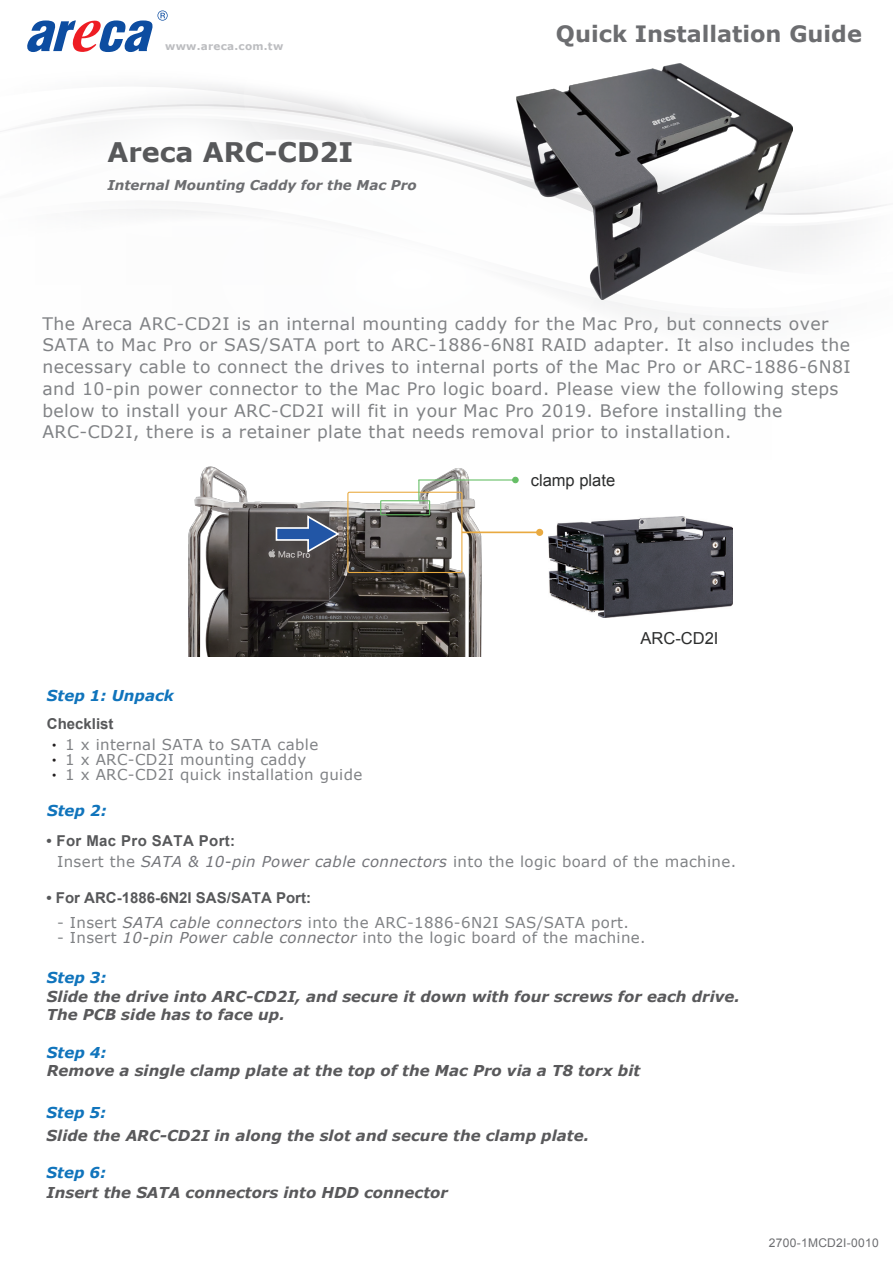
<style>
.page{position:relative;width:893px;height:1263px;background:#fff}
.page>*{position:absolute;margin:0;border:0;box-sizing:border-box;transform-origin:0 0}
.t1{font:700 27px "Verdana";color:#57585a}
.t2{font:700 22.5px "Verdana";color:#6c6d70}
.t3{font:17.25px/21.8px "Verdana";letter-spacing:.025em;color:#808285}
.t4{font:16.5px "Arial";color:#2c2d2d}
.t5{font:15px "Verdana";letter-spacing:.025em;color:#808285}
.t6{font:italic 700 15px/18px "Verdana";color:#59595b}
.t7{font:italic 700 15px "Verdana";color:#1074bc}
.t8{font:700 15px "Arial";color:#57585a}
.t9{font:700 15px "Arial";letter-spacing:.025em;color:#57585a}
.t10{font:italic 700 13.5px "Verdana";color:#6c6d70}
.t11{font:12px "Arial";letter-spacing:.025em;color:#6c6d70}
.t12{font:700 10.5px "Verdana";letter-spacing:.025em;color:#bcbdc0}
.s1{font-family:"DFN Yuan XB HKP BF";color:#231f20}
.s2{font-style:italic;color:#74757a}
.s3{font-style:italic;color:#757679}
</style>
<div class="page">
<svg style="left:594px;top:187px;width:293px;height:124px"></svg>
<svg style="left:373px;top:111px;width:143px;height:71px"></svg>
<svg style="left:0;top:85px;width:373px;height:129px"></svg>
<svg style="left:27px;top:10px;width:141px;height:42px"></svg>
<img style="left:516px;top:63px;width:277px;height:236px">
<img style="left:188px;top:467px;width:295px;height:189px">
<svg style="left:275px;top:514px;width:65px;height:40px;background:#57647a"></svg>
<img style="left:548px;top:517px;width:184px;height:101px">
<div style="left:347px;top:492px;width:115px;height:81px;border:1px solid #e9aa41;border-radius:2px"></div>
<hr style="left:462px;top:531px;width:78px;height:2px;background:#e9aa41">
<div style="left:536px;top:529px;width:7px;height:7px;border:2px solid #e9aa41;border-radius:50%"></div>
<hr style="left:418px;top:479px;width:98px;height:1px;background:#66be66">
<svg style="left:418px;top:480px;width:1px;height:20px"></svg>
<div style="left:512px;top:477px;width:7px;height:6px;border:1px solid #66be66;border-radius:50%"></div>
<div style="left:380px;top:500px;width:50px;height:15px;border:1px solid #66be66"></div>
<p class="t12" style="left:165px;top:39px;width:120px">www.areca.com.tw</p>
<h1 class="t1" style="left:107px;top:135px;width:247px">Areca ARC-CD2I</h1>
<p class="t10" style="left:107px;top:177px;width:311px">Internal Mounting Caddy for the Mac Pro</p>
<h2 class="t2" style="left:556px;top:19px;width:307px">Quick Installation Guide</h2>
<p class="t3" style="left:42px;top:312px;width:810px">The Areca ARC-CD2I is an internal mounting caddy for the Mac Pro, but connects over SATA to Mac Pro or SAS/SATA port to ARC-1886-6N8I RAID adapter. It also includes the necessary cable to connect the drives to internal ports of the Mac Pro or ARC-1886-6N8I and 10-pin power connector to the Mac Pro logic board. Please view the following steps below to install your ARC-CD2I will fit in your Mac Pro 2019. Before installing the ARC-CD2I, there is a retainer plate that needs removal prior to installation.</p>
<p class="t7" style="left:47px;top:686px;width:129px">Step 1: Unpack</p>
<p class="t5" style="left:47px;top:735px;width:273px"><span class="s1">•</span> 1 x internal SATA to SATA cable</p>
<p class="t5" style="left:47px;top:750px;width:261px"><span class="s1">•</span> 1 x ARC-CD2I mounting caddy</p>
<p class="t5" style="left:47px;top:765px;width:317px"><span class="s1">•</span> 1 x ARC-CD2I quick installation guide</p>
<p class="t8" style="left:47px;top:714px;width:68px">Checklist</p>
<p class="t7" style="left:47px;top:801px;width:61px">Step 2:</p>
<p class="t9" style="left:46px;top:830px;width:190px">• For Mac Pro SATA Port:</p>
<p class="t4" style="left:531px;top:469px;width:86px">clamp plate</p>
<p class="t4" style="left:640px;top:628px;width:80px">ARC-CD2I</p>
<p class="t5" style="left:57px;top:852px;width:681px">Insert the <span class="s2">SATA &amp; 10-pin Power cable connectors</span> into the logic board of the machine.</p>
<p class="t8" style="left:47px;top:888px;width:266px">• For ARC-1886-6N2I SAS/SATA Port:</p>
<p class="t5" style="left:57px;top:913px;width:573px">- Insert <span class="s3">SATA cable connectors</span> into the ARC-1886-6N2I SAS/SATA port.</p>
<p class="t5" style="left:57px;top:928px;width:590px">- Insert <span class="s3">10-pin Power cable connector</span> into the logic board of the machine.</p>
<p class="t7" style="left:47px;top:968px;width:61px">Step 3:</p>
<p class="t6" style="left:47px;top:987px;width:694px">Slide the drive into ARC-CD2I, and secure it down with four screws for each drive.<br>The PCB side has to face up.</p>
<p class="t7" style="left:47px;top:1043px;width:61px">Step 4:</p>
<p class="t6" style="left:47px;top:1061px;width:595px">Remove a single clamp plate at the top of the Mac Pro via a T8 torx bit</p>
<p class="t7" style="left:47px;top:1103px;width:61px">Step 5:</p>
<p class="t6" style="left:47px;top:1125px;width:544px">Slide the ARC-CD2I in along the slot and secure the clamp plate.</p>
<p class="t7" style="left:47px;top:1163px;width:61px">Step 6:</p>
<p class="t6" style="left:47px;top:1183px;width:403px">Insert the SATA connectors into HDD connector</p>
<p class="t11" style="left:769px;top:1234px;width:111px">2700-1MCD2I-0010</p>
</div>
